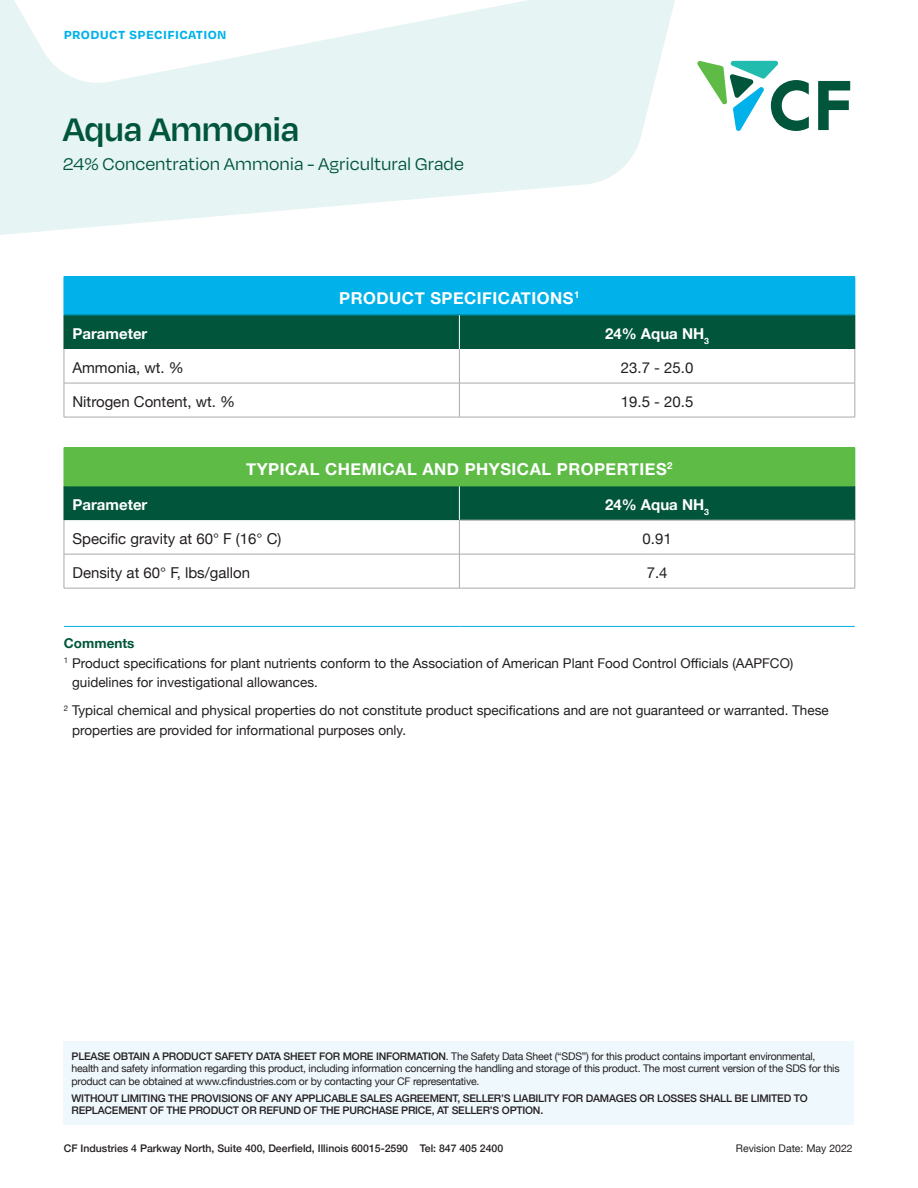
<style>
.page{position:relative;width:918px;height:1188px;background:#fff}
.page>*{position:absolute;margin:0;border:0;box-sizing:border-box;transform-origin:0 0}
.t1{font:600 37.5px "Degular";letter-spacing:-.01em;color:#00553a}
.t2{font:19.5px "Degular";color:#00553a}
.t3{font:700 16.5px "Helvetica Neue";letter-spacing:.03em;color:#fff}
.t4{font:15px "Helvetica Neue";color:#231f20}
.t5{font:700 15px "Helvetica Neue";color:#fff}
.t6{font:13.5px/19.5px "Helvetica Neue";color:#231f20}
.t7{font:700 13.5px "Degular Text";letter-spacing:.03em;color:#00b1ea}
.t8{font:700 13.5px "Helvetica Neue";color:#00553a}
.t9{font:10.5px/12.6px "Helvetica Neue";letter-spacing:-.02em;color:#231f20}
.t10{font:500 10.5px/12.6px "Helvetica Neue";letter-spacing:-.02em;color:#231f20}
.t11{font:500 10.5px "Helvetica Neue";color:#231f20}
.t12{font:10.5px "Helvetica Neue";color:#231f20}
.s1{font-weight:500}
</style>
<div class="page">
<div style="left:64px;top:277px;width:791px;height:38px;background:#00b1ea"></div>
<div style="left:64px;top:315px;width:395px;height:34px;background:#00553a"></div>
<div style="left:459px;top:315px;width:396px;height:34px;background:#00553a"></div>
<svg style="left:65px;top:349px;width:790px;height:68px"></svg>
<hr style="left:459px;top:315px;width:1px;height:34px;background:#fff">
<hr style="left:64px;top:349px;width:1px;height:34px;background:#a8a9ad">
<hr style="left:855px;top:349px;width:1px;height:34px;background:#a8a9ad">
<hr style="left:64px;top:383px;width:395px;height:1px;background:#a8a9ad">
<hr style="left:64px;top:383px;width:1px;height:34px;background:#a8a9ad">
<hr style="left:459px;top:383px;width:396px;height:1px;background:#a8a9ad">
<hr style="left:855px;top:383px;width:1px;height:34px;background:#a8a9ad">
<hr style="left:64px;top:417px;width:395px;height:1px;background:#a8a9ad">
<hr style="left:459px;top:417px;width:396px;height:1px;background:#a8a9ad">
<hr style="left:459px;top:349px;width:1px;height:34px;background:#a8a9ad">
<hr style="left:459px;top:383px;width:1px;height:34px;background:#a8a9ad">
<hr style="left:64px;top:276px;width:395px;height:1px;background:#00b1ea">
<hr style="left:459px;top:276px;width:396px;height:1px;background:#00b1ea">
<hr style="left:64px;top:315px;width:395px;height:1px;background:#00b1ea">
<hr style="left:855px;top:277px;width:1px;height:38px;background:#00b1ea">
<hr style="left:459px;top:315px;width:396px;height:1px;background:#00b1ea">
<hr style="left:64px;top:315px;width:1px;height:34px;background:#00553a">
<hr style="left:855px;top:315px;width:1px;height:34px;background:#00553a">
<div style="left:64px;top:448px;width:791px;height:38px;background:#5dbb46"></div>
<div style="left:64px;top:486px;width:395px;height:34px;background:#00553a"></div>
<div style="left:459px;top:486px;width:396px;height:34px;background:#00553a"></div>
<svg style="left:64px;top:520px;width:791px;height:106px"></svg>
<hr style="left:459px;top:486px;width:1px;height:34px;background:#fff">
<hr style="left:64px;top:520px;width:1px;height:34px;background:#a8a9ad">
<hr style="left:459px;top:520px;width:396px;height:1px;background:#a8a9ad">
<hr style="left:459px;top:520px;width:1px;height:34px;background:#a8a9ad">
<hr style="left:855px;top:520px;width:1px;height:34px;background:#a8a9ad">
<hr style="left:64px;top:554px;width:395px;height:1px;background:#a8a9ad">
<hr style="left:64px;top:554px;width:1px;height:34px;background:#a8a9ad">
<hr style="left:459px;top:554px;width:396px;height:1px;background:#a8a9ad">
<hr style="left:459px;top:554px;width:1px;height:34px;background:#a8a9ad">
<hr style="left:855px;top:554px;width:1px;height:34px;background:#a8a9ad">
<hr style="left:64px;top:447px;width:395px;height:1px;background:#5dbb46">
<hr style="left:459px;top:447px;width:396px;height:1px;background:#5dbb46">
<hr style="left:64px;top:486px;width:395px;height:1px;background:#5dbb46">
<hr style="left:855px;top:448px;width:1px;height:38px;background:#5dbb46">
<hr style="left:459px;top:486px;width:396px;height:1px;background:#5dbb46">
<hr style="left:64px;top:486px;width:1px;height:34px;background:#00553a">
<hr style="left:855px;top:486px;width:1px;height:34px;background:#00553a">
<hr style="left:64px;top:626px;width:395px;height:1px;background:#00b1ea">
<hr style="left:459px;top:626px;width:396px;height:1px;background:#00b1ea">
<hr style="left:64px;top:588px;width:395px;height:1px;background:#a8a9ad">
<hr style="left:459px;top:588px;width:396px;height:1px;background:#a8a9ad">
<div style="left:63px;top:1041px;width:790px;height:83px;background:#eff8fd"></div>
<svg style="left:0;top:87px;width:653px;height:148px;fill:#e6f4f3"></svg>
<svg style="left:0;top:0;width:777px;height:87px;fill:#e6f4f3"></svg>
<svg style="left:818px;top:81px;width:32px;height:49px"></svg>
<svg style="left:697px;top:61px;width:112px;height:70px"></svg>
<p class="t7" style="left:64px;top:26px;width:164px">PRODUCT SPECIFICATION</p>
<p class="t1" style="left:63px;top:107px;width:238px">Aqua Ammonia</p>
<p class="t2" style="left:63px;top:152px;width:403px">24% Concentration Ammonia - Agricultural Grade</p>
<p class="t3" style="left:339px;top:285px;width:242px">PRODUCT SPECIFICATIONS<sup>1</sup></p>
<p class="t5" style="left:72px;top:322px;width:76px">Parameter</p>
<p class="t5" style="left:605px;top:322px;width:106px">24% Aqua NH<sub>3</sub></p>
<p class="t4" style="left:72px;top:357px;width:113px">Ammonia, wt. %</p>
<p class="t4" style="left:621px;top:357px;width:74px">23.7 - 25.0</p>
<p class="t4" style="left:72px;top:391px;width:164px">Nitrogen Content, wt. %</p>
<p class="t4" style="left:621px;top:391px;width:74px">19.5 - 20.5</p>
<p class="t3" style="left:246px;top:456px;width:428px">TYPICAL CHEMICAL AND PHYSICAL PROPERTIES<sup>2</sup></p>
<p class="t5" style="left:72px;top:493px;width:76px">Parameter</p>
<p class="t5" style="left:605px;top:493px;width:106px">24% Aqua NH<sub>3</sub></p>
<p class="t4" style="left:72px;top:528px;width:210px">Specific gravity at 60° F (16° C)</p>
<p class="t4" style="left:643px;top:528px;width:31px">0.91</p>
<p class="t4" style="left:72px;top:562px;width:179px">Density at 60° F, lbs/gallon</p>
<p class="t4" style="left:647px;top:562px;width:22px">7.4</p>
<p class="t8" style="left:64px;top:633px;width:72px">Comments</p>
<p class="t6" style="left:72px;top:654px;width:723px;text-indent:-8px"><sup>1</sup> Product specifications for plant nutrients conform to the Association of American Plant Food Control Officials (AAPFCO) guidelines for investigational allowances.</p>
<p class="t6" style="left:72px;top:701px;width:758px;text-indent:-8px"><sup>2</sup> Typical chemical and physical properties do not constitute product specifications and are not guaranteed or warranted. These properties are provided for informational purposes only.</p>
<p class="t9" style="left:72px;top:1050px;width:770px"><span class="s1">PLEASE OBTAIN A PRODUCT SAFETY DATA SHEET FOR MORE INFORMATION</span>. The Safety Data Sheet (“SDS”) for this product contains important environmental, health and safety information regarding this product, including information concerning the handling and storage of this product. The most current version of the SDS for this product can be obtained at www.cfindustries.com or by contacting your CF representative.</p>
<p class="t10" style="left:72px;top:1091px;width:738px">WITHOUT LIMITING THE PROVISIONS OF ANY APPLICABLE SALES AGREEMENT, SELLER’S LIABILITY FOR DAMAGES OR LOSSES SHALL BE LIMITED TO<br>REPLACEMENT OF THE PRODUCT OR REFUND OF THE PURCHASE PRICE, AT SELLER’S OPTION.</p>
<p class="t11" style="left:64px;top:1139px;width:441px">CF Industries 4 Parkway North, Suite 400, Deerfield, Illinois 60015-2590 Tel: 847 405 2400</p>
<p class="t12" style="left:736px;top:1140px;width:118px">Revision Date: May 2022</p>
</div>
